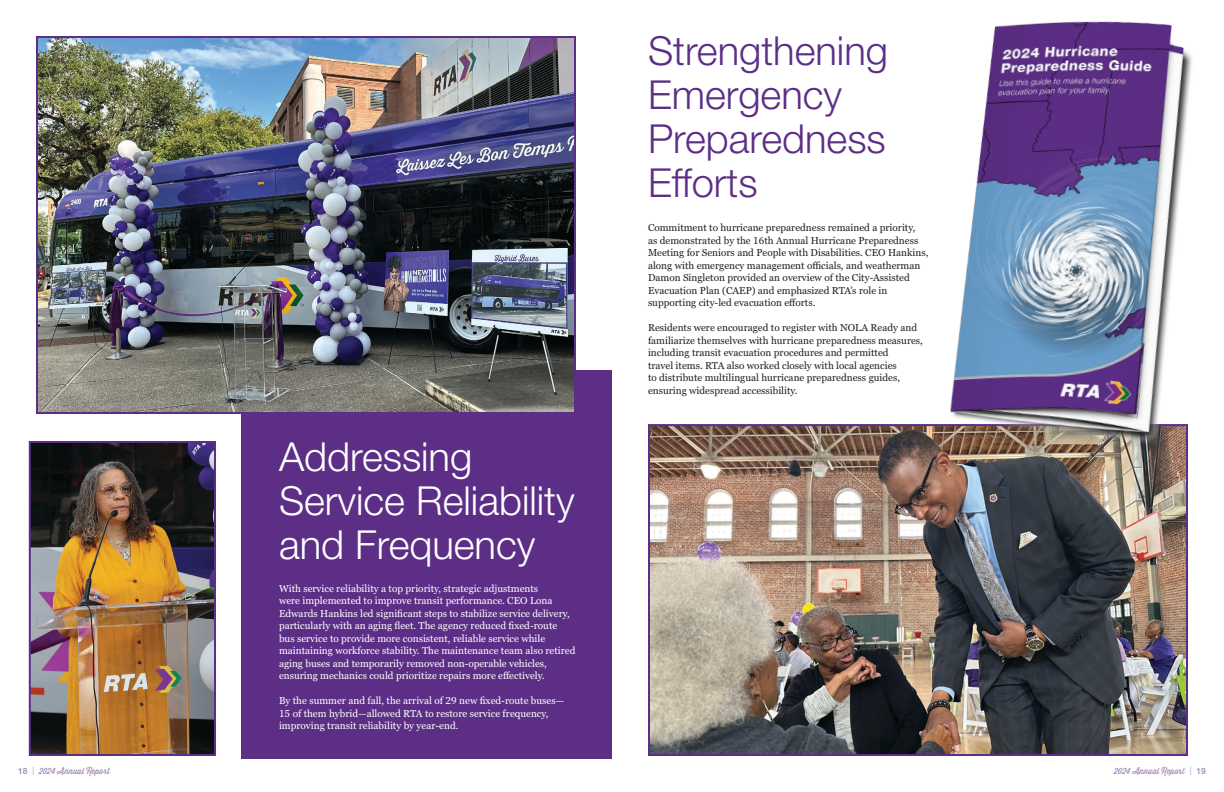
<style>
.page{position:relative;width:1224px;height:792px;background:#fff}
.page>*{position:absolute;margin:0;border:0;box-sizing:border-box;transform-origin:0 0}
.t1{font:300 40px "Helvetica Neue LT Pro";color:#5c2e86}
.t2{font:300 40px "Helvetica Neue LT Pro";color:#fff}
.Body_Copy{font:10px/12.5px "Georgia Pro";color:#231f20}
.Body_Copy-2{font:10px/12.5px "Georgia Pro";color:#fff}
.t3{font:8.5px "Thirsty Script";color:#9d85b5}
.s1{font-family:"Helvetica Neue LT Pro";font-weight:500}
.s2{font-weight:300}
</style>
<div class="page">
<div style="left:241px;top:371px;width:371px;height:388px;background:#5c2e86"></div>
<img style="left:39px;top:39px;width:534px;height:372px">
<div style="left:36px;top:36px;width:540px;height:378px;border:2px solid #5c2e86"></div>
<img style="left:32px;top:444px;width:181px;height:309px">
<div style="left:29px;top:441px;width:187px;height:315px;border:2px solid #5c2e86"></div>
<img style="left:651px;top:427px;width:534px;height:326px">
<div style="left:648px;top:424px;width:540px;height:332px;border:2px solid #5c2e86"></div>
<img style="left:916px;top:21px;width:276px;height:447px">
<p class="t2" style="left:279px;top:432px;width:195px">Addressing</p>
<p class="t2" style="left:279px;top:476px;width:297px">Service Reliability</p>
<p class="t2" style="left:279px;top:520px;width:258px">and Frequency</p>
<p class="Body_Copy-2" style="left:279px;top:582px;width:298px">With service reliability a top priority, strategic adjustments<br>were implemented to improve transit performance. CEO Lona Edwards Hankins led significant steps to stabilize service delivery, particularly with an aging fleet. The agency reduced fixed-route<br>bus service to provide more consistent, reliable service while maintaining workforce stability. The maintenance team also retired aging buses and temporarily removed non-operable vehicles, ensuring mechanics could prioritize repairs more effectively.</p>
<p class="Body_Copy-2" style="left:279px;top:695px;width:287px">By the summer and fall, the arrival of 29 new fixed-route buses—</p>
<p class="Body_Copy-2" style="left:279px;top:707px;width:271px">15 of them hybrid—allowed RTA to restore service frequency, improving transit reliability by year-end.</p>
<p class="t1" style="left:648px;top:26px;width:242px">Strengthening</p>
<p class="t1" style="left:648px;top:70px;width:196px">Emergency</p>
<p class="t1" style="left:648px;top:114px;width:239px">Preparedness</p>
<p class="t1" style="left:648px;top:158px;width:111px">Efforts</p>
<p class="Body_Copy" style="left:648px;top:222px;width:282px">Commitment to hurricane preparedness remained a priority,<br>as demonstrated by the 16th Annual Hurricane Preparedness Meeting for Seniors and People with Disabilities. CEO Hankins, along with emergency management officials, and weatherman Damon Singleton provided an overview of the City-Assisted Evacuation Plan (CAEP) and emphasized RTA’s role in supporting city-led evacuation efforts.</p>
<p class="Body_Copy" style="left:648px;top:322px;width:276px">Residents were encouraged to register with NOLA Ready and familiarize themselves with hurricane preparedness measures, including transit evacuation procedures and permitted<br>travel items. RTA also worked closely with local agencies<br>to distribute multilingual hurricane preparedness guides, ensuring widespread accessibility.</p>
<p class="t3" style="left:18px;top:765px;width:93px"><span class="s1">18</span> | 2024 Annual Report</p>
<p class="t3" style="left:1114px;top:764px;width:93px">2024 Annual Repor<span class="s2">t |</span> <span class="s1">19</span></p>
</div>
